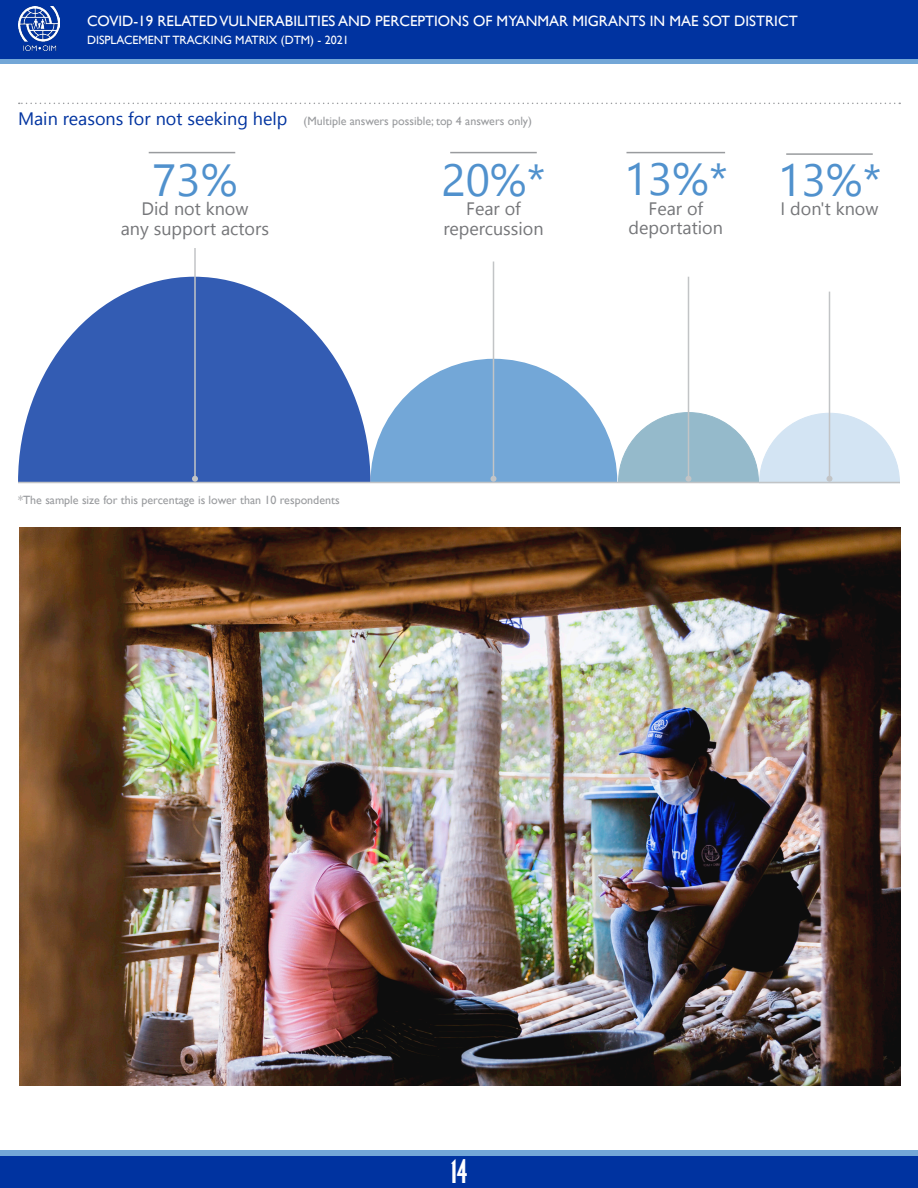
<style>
.page{position:relative;width:918px;height:1188px;background:#fff}
.page>*{position:absolute;margin:0;border:0;box-sizing:border-box;transform-origin:0 0}
.t1{font:45px "Nirmala UI";color:#5091cd}
.t2{font:700 extra-condensed 30px "Gill Sans";color:#fff}
.t3{font:18px "Nirmala UI";color:#757679}
.t4{font:18px "Nirmala UI";color:#0033a0}
.Book_name{font:15px "Gill Sans";color:#fff}
.t5{font:12px "Gill Sans";color:#999b9e}
.Book_name-2{font:12px "Gill Sans";color:#fff}
</style>
<div class="page">
<div style="left:0;top:1156px;width:918px;height:32px;background:#0033a0"></div>
<div style="left:0;top:1151px;width:918px;height:5px;background:#73a7d7"></div>
<div style="left:0;top:58px;width:918px;height:6px;background:#73a7d7"></div>
<div style="left:0;top:0;width:918px;height:58px;background:#0033a0"></div>
<img style="left:18px;top:6px;width:41px;height:45px">
<svg style="left:18px;top:276px;width:352px;height:208px;fill:#335cb3"></svg>
<hr style="left:18px;top:482px;width:882px;height:1px;background:#c2c4c6">
<hr style="left:149px;top:152px;width:86px;height:1px;background:#999b9e">
<hr style="left:450px;top:152px;width:87px;height:1px;background:#999b9e">
<hr style="left:627px;top:152px;width:98px;height:1px;background:#999b9e">
<hr style="left:194px;top:248px;width:2px;height:231px;background:#c2c4c6">
<svg style="left:192px;top:476px;width:6px;height:6px"></svg>
<hr style="left:786px;top:153px;width:87px;height:2px;background:#999b9e">
<hr style="left:493px;top:262px;width:1px;height:217px;background:#c2c4c6">
<hr style="left:688px;top:277px;width:1px;height:202px;background:#c2c4c6">
<hr style="left:829px;top:292px;width:1px;height:187px;background:#c2c4c6">
<svg style="left:370px;top:358px;width:530px;height:126px"></svg>
<svg style="left:19px;top:103px;width:881px;height:1px"></svg>
<img style="left:20px;top:527px;width:881px;height:558px">
<p class="Book_name" style="left:87px;top:12px;width:712px">COVID-19 RELATED VULNERABILITIES AND PERCEPTIONS OF MYANMAR MIGRANTS IN MAE SOT DISTRICT</p>
<p class="Book_name-2" style="left:87px;top:33px;width:263px">DISPLACEMENT TRACKING MATRIX (DTM) - 2021</p>
<p class="t4" style="left:18px;top:104px;width:271px">Main reasons for not seeking help</p>
<p class="t5" style="left:304px;top:114px;width:230px">(Multiple answers possible; top 4 answers only)</p>
<p class="t1" style="left:152px;top:145px;width:87px">73%</p>
<p class="t3" style="left:142px;top:195px;width:108px">Did not know</p>
<p class="t3" style="left:121px;top:214px;width:150px">any support actors</p>
<p class="t1" style="left:441px;top:145px;width:106px">20%*</p>
<p class="t3" style="left:466px;top:195px;width:56px">Fear of</p>
<p class="t3" style="left:443px;top:214px;width:102px">repercussion</p>
<p class="t1" style="left:624px;top:144px;width:106px">13%*</p>
<p class="t3" style="left:649px;top:194px;width:56px">Fear of</p>
<p class="t3" style="left:629px;top:214px;width:96px">deportation</p>
<p class="t1" style="left:777px;top:145px;width:106px">13%*</p>
<p class="t3" style="left:781px;top:195px;width:100px">I don't know</p>
<p class="t5" style="left:18px;top:493px;width:323px">*The sample size for this percentage is lower than 10 respondents</p>
<p class="t2" style="left:451px;top:1153px;width:17px">14</p>
</div>
